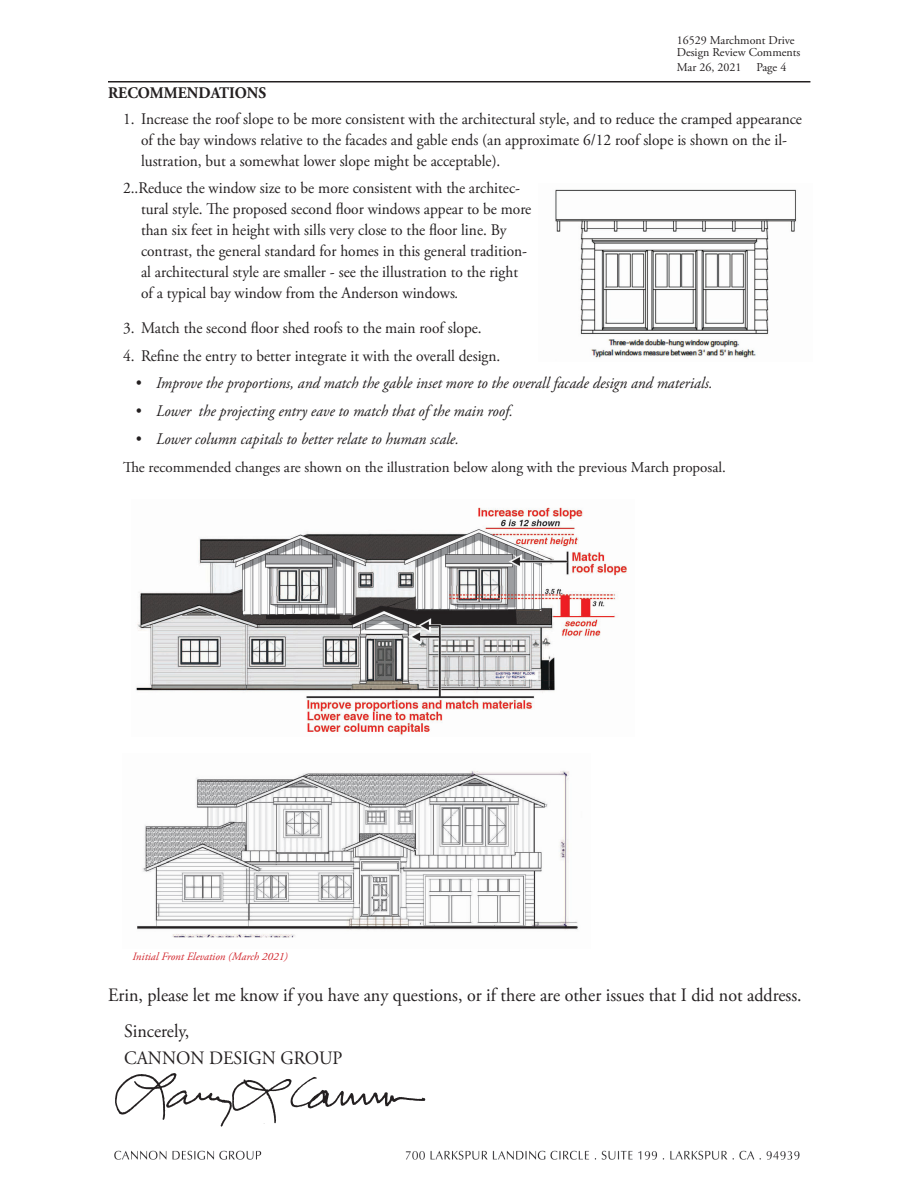
<style>
.page{position:relative;width:918px;height:1188px;background:#fff}
.page>*{position:absolute;margin:0;border:0;box-sizing:border-box;transform-origin:0 0}
.Headlines{font:18.9px "Adobe Garamond Pro";color:#231f20;scale:.95 1}
.Body_text{font:18.9px "Adobe Garamond Pro";color:#231f20;scale:.95 1}
.Comments{font:16.2px/21px "Adobe Garamond Pro";color:#231f20;scale:.95 1}
.t1{font:italic 16.2px "Adobe Garamond Pro";color:#231f20;scale:.95 1}
.Headlines-2{font:700 16.2px "Adobe Garamond Pro";color:#231f20;scale:.95 1}
.Comments-2{font:15px "Adobe Garamond Pro";color:#231f20}
.t2{font:12px/12px "Adobe Garamond Pro";color:#231f20}
.t3{font:italic 11.1px "Adobe Garamond Pro";color:#d1232a}
.s1{font-style:italic}
</style>
<div class="page">
<hr style="left:108px;top:81px;width:702px;height:1px;background:#231f20">
<img style="left:114px;top:1150px;width:686px;height:10px">
<img style="left:115px;top:1073px;width:311px;height:54px">
<img style="left:555px;top:189px;width:242px;height:170px">
<img style="left:135px;top:507px;width:492px;height:229px">
<img style="left:137px;top:770px;width:441px;height:168px">
<p class="t2" style="left:677px;top:34px;width:125px">16529 Marchmont Drive<br>Design Review Comments</p>
<p class="t2" style="left:677px;top:61px;width:111px">Mar 26, 2021 Page 4</p>
<p class="Headlines-2" style="left:108px;top:84px;width:168px">RECOMMENDATIONS</p>
<p class="Comments" style="left:141px;top:109px;width:697px;text-indent:-18px">1. Increase the roof slope to be more consistent with the architectural style, and to reduce the cramped appearance of the bay windows relative to the facades and gable ends (an approximate 6/12 roof slope is shown on the il&shy;lustration, but a somewhat lower slope might be acceptable).</p>
<p class="Comments" style="left:141px;top:178px;width:412px;text-indent:-18px">2..Reduce the window size to be more consistent with the architec&shy;tural style. The proposed second floor windows appear to be more than six feet in height with sills very close to the floor line. By contrast, the general standard for homes in this general tradition&shy;al architectural style are smaller - see the illustration to the right of a typical bay window from the Anderson windows<span class="s1">.</span></p>
<p class="Comments" style="left:123px;top:318px;width:379px">3. Match the second floor shed roofs to the main roof slope.</p>
<p class="Comments" style="left:123px;top:346px;width:399px">4. Refine the entry to better integrate it with the overall design.</p>
<p class="t1" style="left:135px;top:374px;width:609px">• Improve the proportions, and match the gable inset more to the overall facade design and materials.</p>
<p class="t1" style="left:135px;top:401px;width:399px">• Lower the projecting entry eave to match that of the main roof.</p>
<p class="t1" style="left:135px;top:429px;width:343px">• Lower column capitals to better relate to human scale.</p>
<p class="Comments-2" style="left:123px;top:458px;width:604px">The recommended changes are shown on the illustration below along with the previous March proposal.</p>
<p class="t3" style="left:132px;top:950px;width:157px">Initial Front Elevation (March 2021)</p>
<p class="Headlines" style="left:108px;top:984px;width:732px">Erin, please let me know if you have any questions, or if there are other issues that I did not address.</p>
<p class="Body_text" style="left:124px;top:1020px;width:70px">Sincerely,</p>
<p class="Headlines" style="left:124px;top:1047px;width:231px">CANNON DESIGN GROUP</p>
</div>
